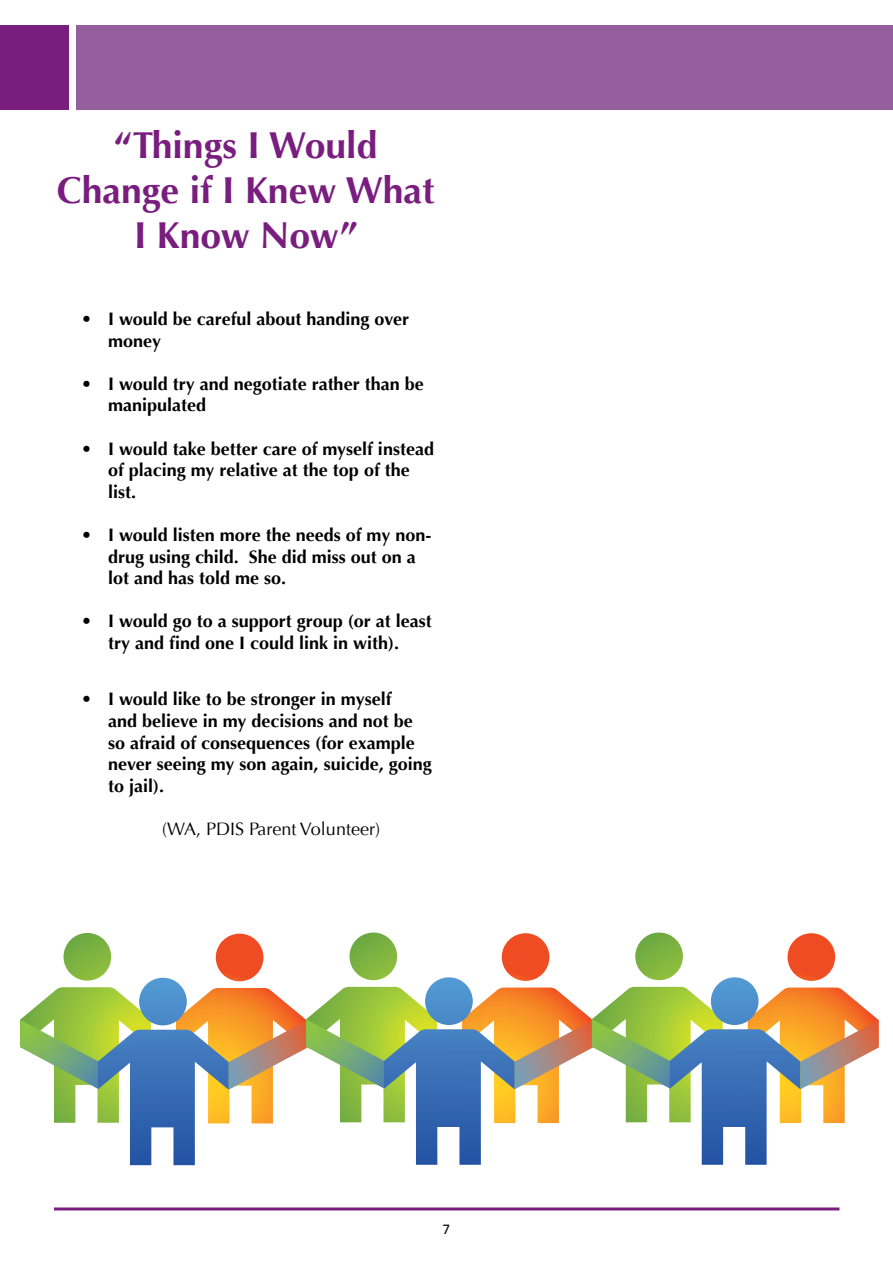
<style>
.page{position:relative;width:893px;height:1263px;background:#fff}
.page>*{position:absolute;margin:0;border:0;box-sizing:border-box;transform-origin:0 0}
.t1{font:700 37.35px/44.8px "Optima";color:#791e7f;text-align:center}
.t2{font:700 18px/21.6px "Optima";color:#000}
.t3{font:18px "Optima";color:#000}
.t4{font:15px "Calibri";color:#000}
</style>
<div class="page">
<div style="left:77px;top:25px;width:816px;height:85px;background:#955e9c"></div>
<div style="left:0;top:25px;width:69px;height:85px;background:#791e7f"></div>
<hr style="left:54px;top:1207px;width:785px;height:3px;background:#791e7f">
<svg style="left:20px;top:932px;width:859px;height:233px"></svg>
<h1 class="t1" style="left:57px;top:123px;width:379px">“Things I Would<br>Change if I Knew What<br>I Know Now”</h1>
<p class="t2" style="left:108px;top:308px;width:303px;text-indent:-27px">• I would be careful about handing over money</p>
<p class="t2" style="left:108px;top:373px;width:317px;text-indent:-27px">• I would try and negotiate rather than be manipulated</p>
<p class="t2" style="left:108px;top:438px;width:327px;text-indent:-27px">• I would take better care of myself instead of placing my relative at the top of the list.</p>
<p class="t2" style="left:108px;top:524px;width:325px;text-indent:-27px">• I would listen more the needs of my non&shy;drug using child. She did miss out on a lot and has told me so.</p>
<p class="t2" style="left:81px;top:611px;width:352px;text-align:center">• I would go to a support group (or at least try and find one I could link in with).</p>
<p class="t2" style="left:108px;top:689px;width:325px;text-indent:-27px">• I would like to be stronger in myself<br>and believe in my decisions and not be so afraid of consequences (for example never seeing my son again, suicide, going to jail).</p>
<p class="t3" style="left:162px;top:818px;width:219px">(WA, PDIS Parent Volunteer)</p>
<p class="t4" style="left:442px;top:1219px;width:9px">7</p>
</div>
